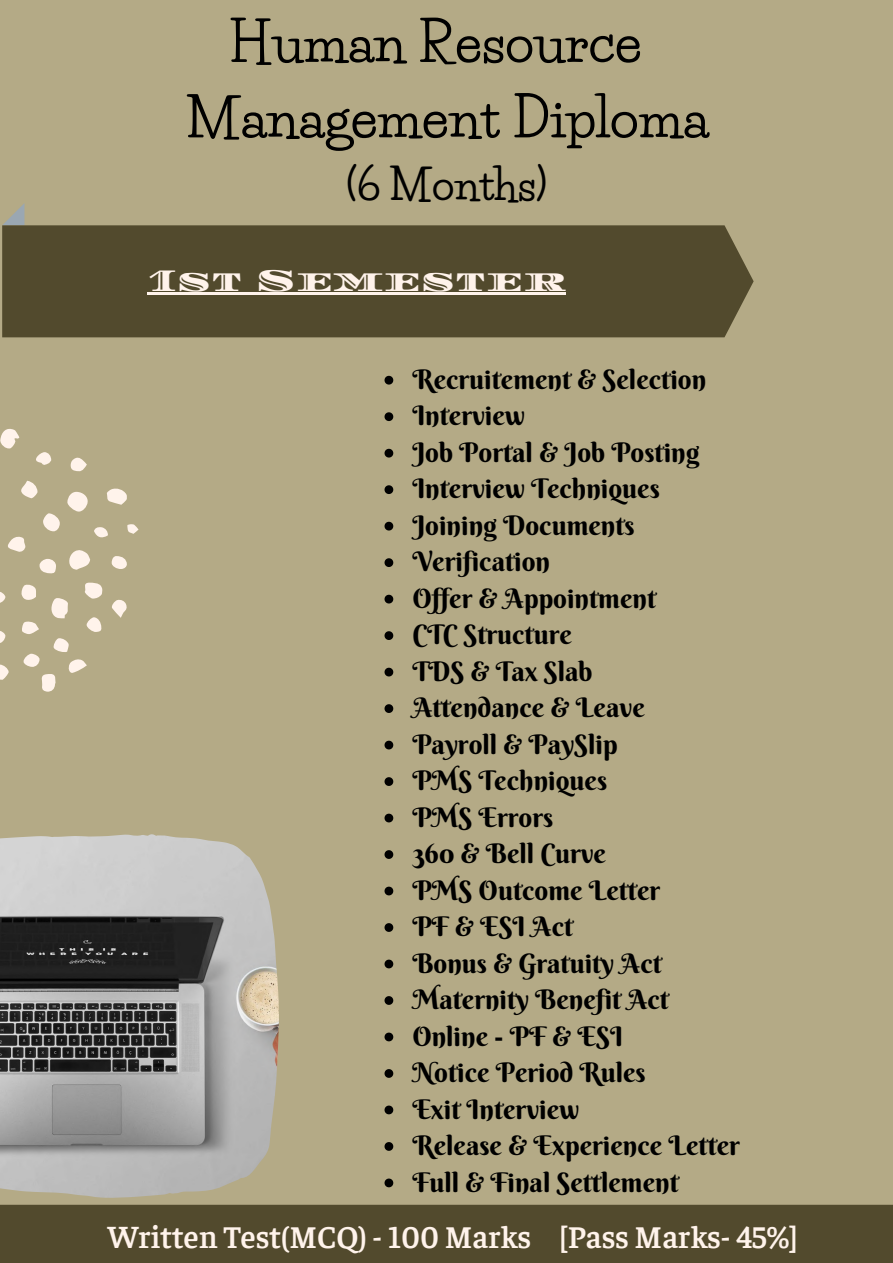
<style>
.page{position:relative;width:893px;height:1263px;background:#b4aa86}
.page>*{position:absolute;margin:0;border:0;box-sizing:border-box;transform-origin:0 0}
.t1{font:700 54px/75.4px "Life Savers";color:#000;text-align:center}
.t2{font:700 42px "Life Savers";color:#000}
.t3{font:600 31.5px "Faustina";color:#fff3eb}
.t4{font:31.5px "Diplomata SC";color:#fff3eb}
.t5{font:27px/36.5px "Berkshire Swash";color:#000}
</style>
<div class="page">
<svg style="left:69px;top:550px;width:21px;height:20px"></svg>
<svg style="left:67px;top:492px;width:21px;height:20px"></svg>
<svg style="left:0;top:429px;width:20px;height:20px"></svg>
<svg style="left:107px;top:488px;width:20px;height:17px"></svg>
<svg style="left:43px;top:513px;width:17px;height:18px"></svg>
<svg style="left:40px;top:559px;width:16px;height:14px"></svg>
<svg style="left:21px;top:481px;width:17px;height:18px"></svg>
<svg style="left:8px;top:536px;width:17px;height:16px"></svg>
<svg style="left:0;top:664px;width:9px;height:16px"></svg>
<svg style="left:112px;top:599px;width:15px;height:19px"></svg>
<svg style="left:71px;top:457px;width:16px;height:15px"></svg>
<svg style="left:21px;top:583px;width:81px;height:109px"></svg>
<svg style="left:112px;top:556px;width:15px;height:13px"></svg>
<svg style="left:0;top:631px;width:6px;height:12px"></svg>
<svg style="left:36px;top:452px;width:15px;height:13px"></svg>
<svg style="left:0;top:592px;width:5px;height:11px"></svg>
<svg style="left:94px;top:527px;width:14px;height:11px"></svg>
<svg style="left:127px;top:524px;width:11px;height:10px"></svg>
<img style="left:0;top:834px;width:279px;height:363px">
<svg style="left:3px;top:204px;width:21px;height:21px"></svg>
<div style="left:2px;top:225px;width:751px;height:112px;background:#524a2d"></div>
<hr style="left:148px;top:293px;width:418px;height:2px;background:#fff3eb">
<svg style="left:384px;top:376px;width:9px;height:9px"></svg>
<svg style="left:384px;top:412px;width:9px;height:9px"></svg>
<svg style="left:384px;top:449px;width:9px;height:8px"></svg>
<svg style="left:384px;top:485px;width:9px;height:9px"></svg>
<svg style="left:384px;top:522px;width:9px;height:8px"></svg>
<svg style="left:384px;top:558px;width:9px;height:9px"></svg>
<svg style="left:384px;top:595px;width:9px;height:8px"></svg>
<svg style="left:384px;top:631px;width:9px;height:9px"></svg>
<svg style="left:384px;top:668px;width:9px;height:8px"></svg>
<svg style="left:384px;top:704px;width:9px;height:9px"></svg>
<svg style="left:384px;top:741px;width:9px;height:8px"></svg>
<svg style="left:384px;top:777px;width:9px;height:9px"></svg>
<svg style="left:384px;top:814px;width:9px;height:8px"></svg>
<svg style="left:384px;top:850px;width:9px;height:9px"></svg>
<svg style="left:384px;top:887px;width:9px;height:8px"></svg>
<svg style="left:384px;top:923px;width:9px;height:9px"></svg>
<svg style="left:384px;top:959px;width:9px;height:9px"></svg>
<svg style="left:384px;top:996px;width:9px;height:9px"></svg>
<svg style="left:384px;top:1032px;width:9px;height:9px"></svg>
<svg style="left:384px;top:1069px;width:9px;height:9px"></svg>
<svg style="left:384px;top:1105px;width:9px;height:9px"></svg>
<svg style="left:384px;top:1142px;width:9px;height:9px"></svg>
<svg style="left:384px;top:1178px;width:9px;height:9px"></svg>
<div style="left:0;top:1205px;width:893px;height:58px;background:#524a2d"></div>
<h1 class="t1" style="left:185px;top:5px;width:525px">Human Resource<br>Management Diploma</h1>
<h2 class="t2" style="left:346px;top:160px;width:203px">(6 Months)</h2>
<p class="t4" style="left:148px;top:262px;width:420px">1st Semester</p>
<p class="t5" style="left:412px;top:361px;width:329px">Recruitement &amp; Selection<br>Interview<br>Job Portal &amp; Job Posting<br>Interview Techniques<br>Joining Documents<br>Verification<br>Offer &amp; Appointment<br>CTC Structure<br>TDS &amp; Tax Slab<br>Attendance &amp; Leave<br>Payroll &amp; PaySlip<br>PMS Techniques<br>PMS Errors<br>360 &amp; Bell Curve<br>PMS Outcome Letter<br>PF &amp; ESI Act<br>Bonus &amp; Gratuity Act<br>Maternity Benefit Act<br>Online - PF &amp; ESI<br>Notice Period Rules<br>Exit Interview<br>Release &amp; Experience Letter<br>Full &amp; Final Settlement</p>
<p class="t3" style="left:107px;top:1215px;width:691px">Written Test(MCQ) - 100 Marks [Pass Marks- 45%]</p>
</div>
